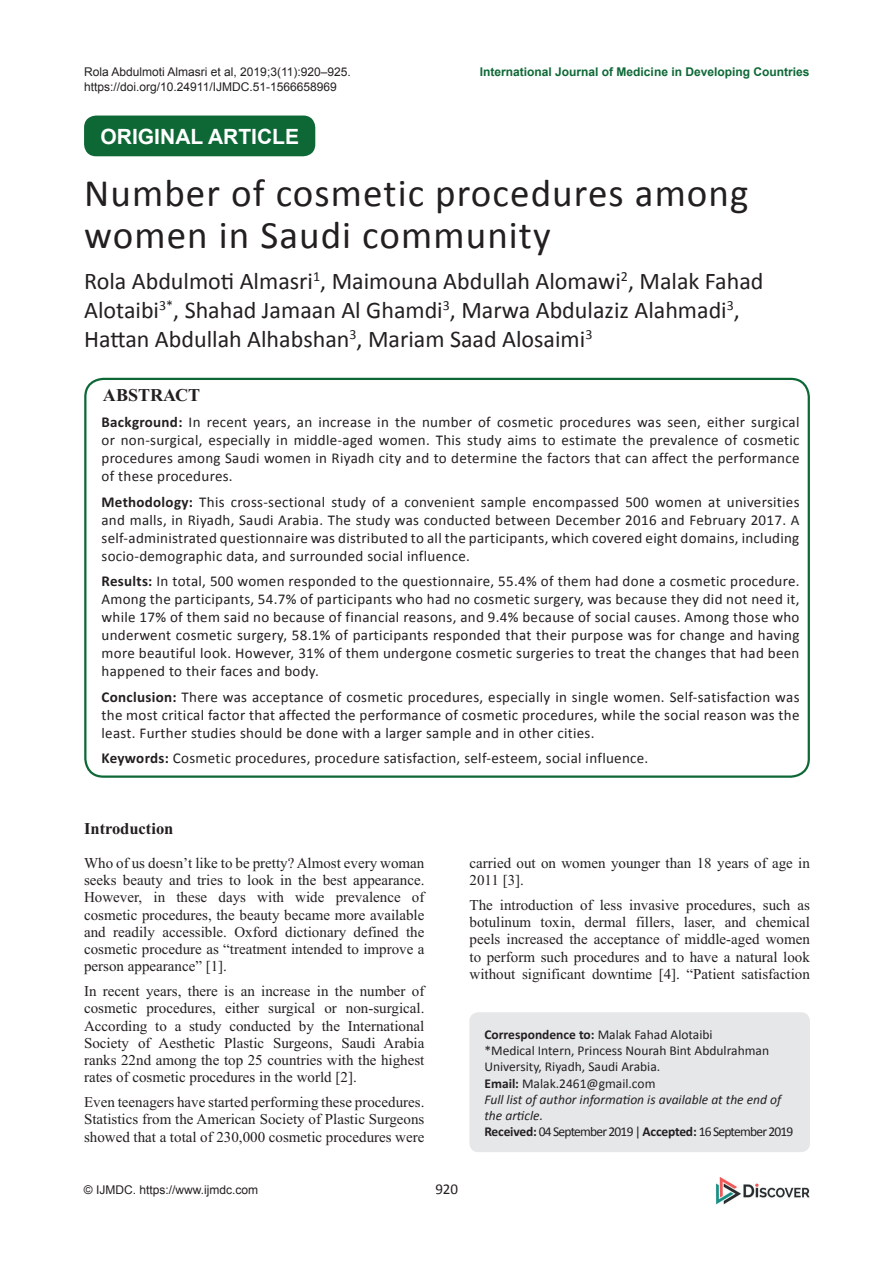
<style>
.page{position:relative;width:894px;height:1263px;background:#fff}
.page>*{position:absolute;margin:0;border:0;box-sizing:border-box;transform-origin:0 0}
.t1{font:39px/42px "Calibri";letter-spacing:.03em;color:#231f20}
.t2{font:24px/28.8px "Calibri";color:#231f20}
.t3{font:700 21px "Arial";color:#fff}
.t4{font:700 18px "Times New Roman";color:#231f20}
.t5{font:700 16.5px "Times New Roman";color:#231f20}
.t6{font:15px/18px "Calibri";letter-spacing:.02em;color:#231f20;text-align:justify}
.t7{font:15px/17.2px "Times New Roman";color:#231f20;text-align:justify}
.t8{font:13.5px/16.2px "Calibri";color:#231f20}
.t9{font:12px/14.4px "Arial";color:#231f20}
.t10{font:700 12px "Arial";color:#0d6836}
.s1{font-weight:700}
.s2{font-style:italic}
</style>
<div class="page">
<img style="left:715px;top:1177px;width:94px;height:27px">
<div style="left:84px;top:378px;width:725px;height:399px;border:2px solid #0d6836;border-radius:18px"></div>
<div style="left:469px;top:1012px;width:340px;height:140px;background:#e6e7e9;border-radius:9px"></div>
<div style="left:84px;top:115px;width:231px;height:41px;background:#0d6836;border-radius:12px"></div>
<p class="t9" style="left:84px;top:65px;width:268px">Rola Abdulmoti Almasri et al, 2019;3(11):920–925. https://doi.org/10.24911/IJMDC.51-1566658969</p>
<h3 class="t3" style="left:100px;top:122px;width:200px">ORIGINAL ARTICLE</h3>
<p class="t10" style="left:479px;top:64px;width:331px">International Journal of Medicine in Developing Countries</p>
<h1 class="t1" style="left:84px;top:170px;width:665px">Number of cosmetic procedures among women in Saudi community</h1>
<h2 class="t2" style="left:84px;top:265px;width:680px">Rola Abdulmoti Almasri<sup>1</sup>, Maimouna Abdullah Alomawi<sup>2</sup>, Malak Fahad<br>Alotaibi<sup>3*</sup>, Shahad Jamaan Al Ghamdi<sup>3</sup>, Marwa Abdulaziz Alahmadi<sup>3</sup>,<br>Hattan Abdullah Alhabshan<sup>3</sup>, Mariam Saad Alosaimi<sup>3</sup></h2>
<p class="t4" style="left:103px;top:385px;width:99px">ABSTRACT</p>
<p class="t6" style="left:101px;top:412px;width:699px"><span class="s1">Background:</span> In recent years, an increase in the number of cosmetic procedures was seen, either surgical or non-surgical, especially in middle-aged women. This study aims to estimate the prevalence of cosmetic procedures among Saudi women in Riyadh city and to determine the factors that can affect the performance of these procedures.</p>
<p class="t6" style="left:101px;top:492px;width:699px"><span class="s1">Methodology:</span> This cross-sectional study of a convenient sample encompassed 500 women at universities and malls, in Riyadh, Saudi Arabia. The study was conducted between December 2016 and February 2017. A self-administrated questionnaire was distributed to all the participants, which covered eight domains, including socio-demographic data, and surrounded social influence.</p>
<p class="t6" style="left:101px;top:571px;width:699px"><span class="s1">Results:</span> In total, 500 women responded to the questionnaire, 55.4% of them had done a cosmetic procedure.<br>Among the participants, 54.7% of participants who had no cosmetic surgery, was because they did not need it, while 17% of them said no because of financial reasons, and 9.4% because of social causes. Among those who underwent cosmetic surgery, 58.1% of participants responded that their purpose was for change and having more beautiful look. However, 31% of them undergone cosmetic surgeries to treat the changes that had been happened to their faces and body.</p>
<p class="t6" style="left:101px;top:687px;width:699px"><span class="s1">Conclusion:</span> There was acceptance of cosmetic procedures, especially in single women. Self-satisfaction was the most critical factor that affected the performance of cosmetic procedures, while the social reason was the least. Further studies should be done with a larger sample and in other cities.</p>
<p class="t6" style="left:101px;top:748px;width:548px"><span class="s1">Keywords:</span> Cosmetic procedures, procedure satisfaction, self-esteem, social influence.</p>
<p class="t5" style="left:84px;top:819px;width:91px">Introduction</p>
<p class="t7" style="left:84px;top:854px;width:342px">Who of us doesn’t like to be pretty? Almost every woman seeks beauty and tries to look in the best appearance.<br>However, in these days with wide prevalence of cosmetic procedures, the beauty became more available and readily accessible. Oxford dictionary defined the cosmetic procedure as “treatment intended to improve a person appearance” [1].</p>
<p class="t7" style="left:84px;top:982px;width:342px">In recent years, there is an increase in the number of cosmetic procedures, either surgical or non-surgical.<br>According to a study conducted by the International Society of Aesthetic Plastic Surgeons, Saudi Arabia ranks 22nd among the top 25 countries with the highest rates of cosmetic procedures in the world [2].</p>
<p class="t7" style="left:84px;top:1093px;width:342px">Even teenagers have started performing these procedures.<br>Statistics from the American Society of Plastic Surgeons showed that a total of 230,000 cosmetic procedures were</p>
<p class="t7" style="left:469px;top:854px;width:342px">carried out on women younger than 18 years of age in<br>2011 [3].</p>
<p class="t7" style="left:469px;top:896px;width:342px">The introduction of less invasive procedures, such as botulinum toxin, dermal fillers, laser, and chemical peels increased the acceptance of middle-aged women to perform such procedures and to have a natural look without significant downtime [4]. “Patient satisfaction</p>
<p class="t8" style="left:484px;top:1025px;width:310px"><span class="s1">Correspondence to:</span> Malak Fahad Alotaibi<br>*Medical Intern, Princess Nourah Bint Abdulrahman University, Riyadh, Saudi Arabia.<br><span class="s1">Email:</span> Malak.2461@gmail.com<br><span class="s2">Full list of author information is available at the end of the article.<br></span><span class="s1">Received:</span> 04 September 2019 | <span class="s1">Accepted:</span> 16 September 2019</p>
<p class="t9" style="left:84px;top:1182px;width:176px">© IJMDC. https://www.ijmdc.com</p>
<p class="t6" style="left:435px;top:1179px;width:24px">920</p>
</div>
